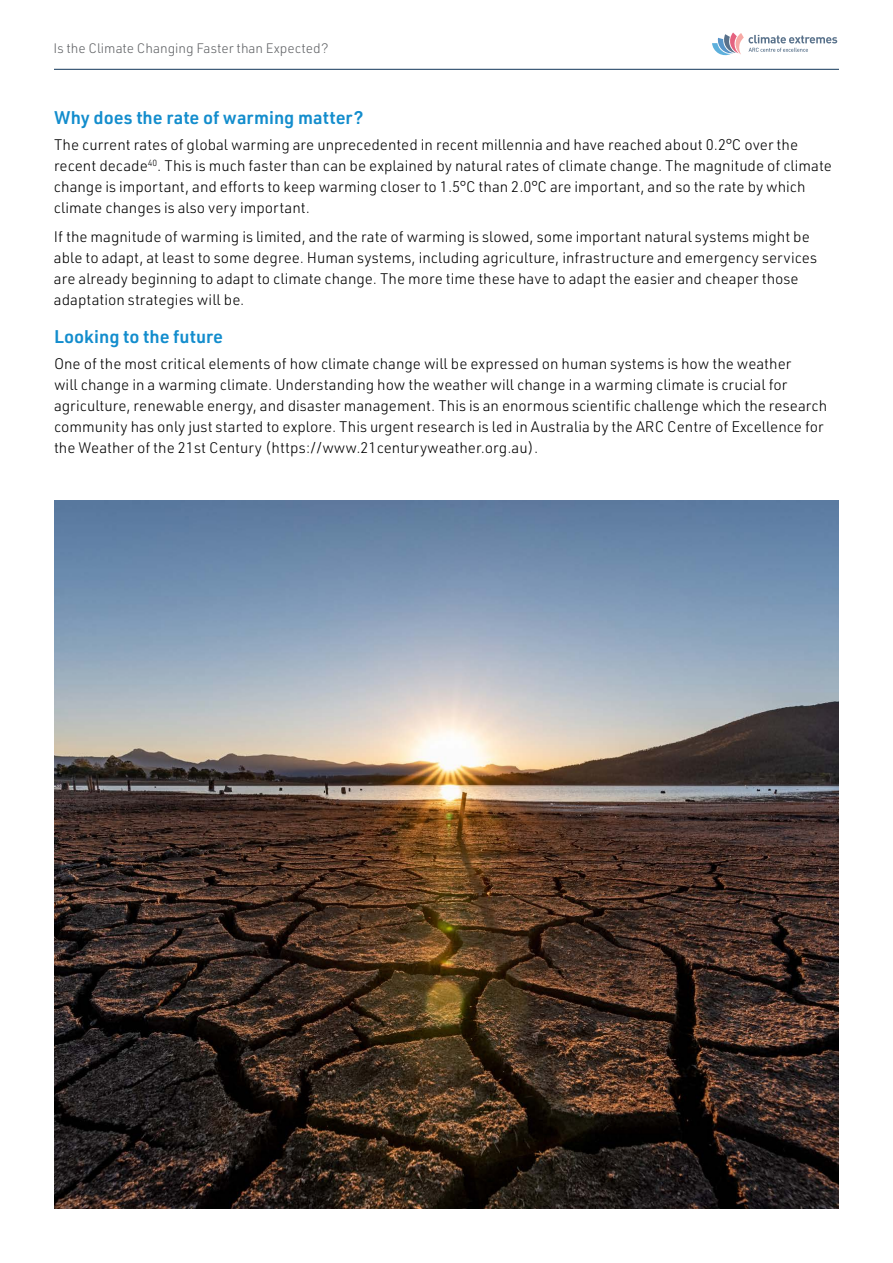
<style>
.page{position:relative;width:893px;height:1263px;background:#fff}
.page>*{position:absolute;margin:0;border:0;box-sizing:border-box;transform-origin:0 0}
.t1{font:600 18px "URWDIN";color:#138dcd}
.t2{font:300 15px/21px "URWDIN";color:#000}
.t3{font:300 13.5px "URWDIN";color:#636568}
</style>
<div class="page">
<svg style="left:712px;top:33px;width:125px;height:23px"></svg>
<hr style="left:54px;top:69px;width:785px;height:1px;background:#113659">
<img style="left:55px;top:500px;width:783px;height:708px">
<p class="t3" style="left:54px;top:39px;width:276px">Is the Climate Changing Faster than Expected?</p>
<p class="t1" style="left:54px;top:106px;width:311px">Why does the rate of warming matter?</p>
<p class="t2" style="left:54px;top:133px;width:779px">The current rates of global warming are unprecedented in recent millennia and have reached about 0.2°C over the recent decade<sup>40</sup>. This is much faster than can be explained by natural rates of climate change. The magnitude of climate change is important, and efforts to keep warming closer to 1.5°C than 2.0°C are important, and so the rate by which climate changes is also very important.</p>
<p class="t2" style="left:54px;top:226px;width:765px">If the magnitude of warming is limited, and the rate of warming is slowed, some important natural systems might be able to adapt, at least to some degree. Human systems, including agriculture, infrastructure and emergency services are already beginning to adapt to climate change. The more time these have to adapt the easier and cheaper those adaptation strategies will be.</p>
<p class="t1" style="left:54px;top:325px;width:171px">Looking to the future</p>
<p class="t2" style="left:54px;top:352px;width:775px">One of the most critical elements of how climate change will be expressed on human systems is how the weather<br>will change in a warming climate. Understanding how the weather will change in a warming climate is crucial for agriculture, renewable energy, and disaster management. This is an enormous scientific challenge which the research community has only just started to explore. This urgent research is led in Australia by the ARC Centre of Excellence for the Weather of the 21st Century (https://www.21centuryweather.org.au).</p>
</div>
